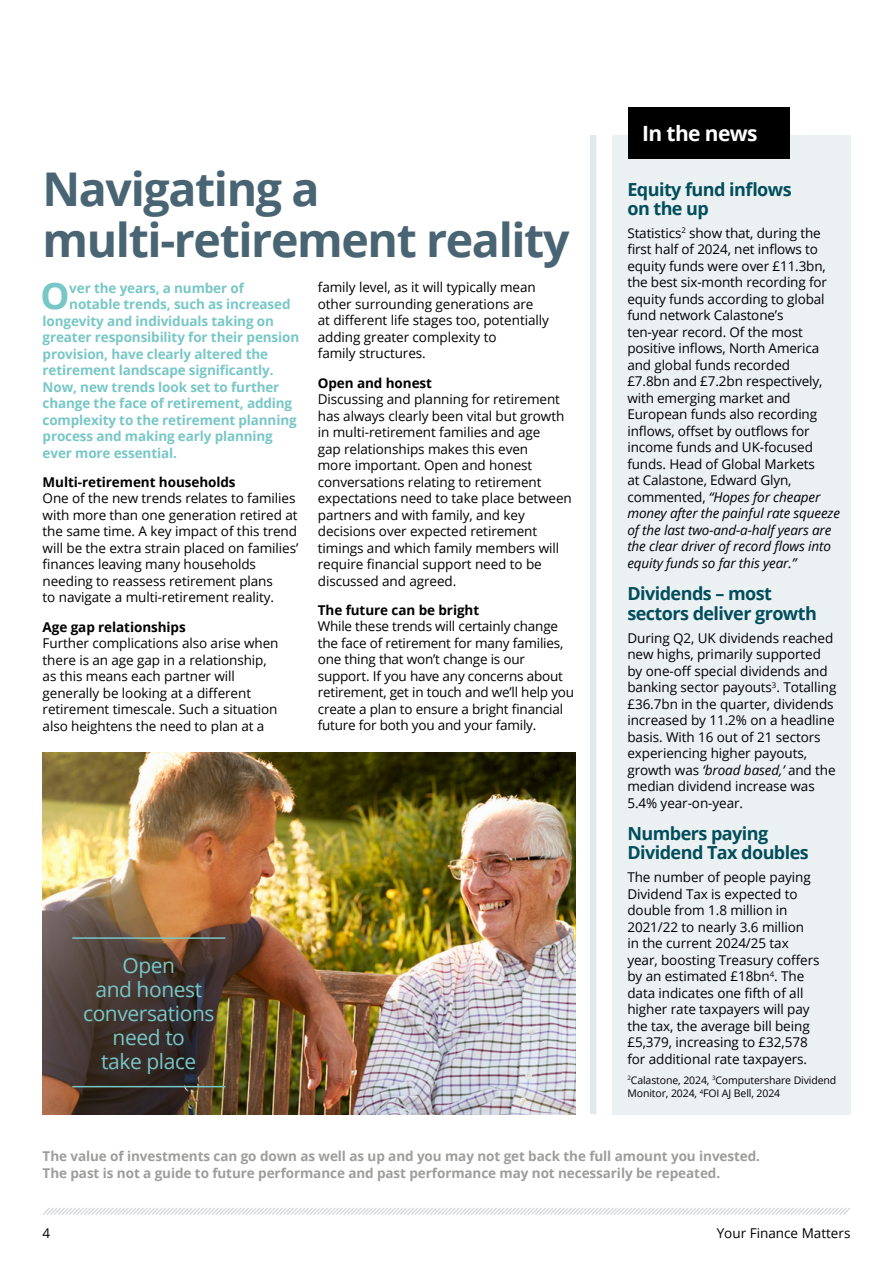
<style>
.page{position:relative;width:893px;height:1263px;background:#fff}
.page>*{position:absolute;margin:0;border:0;box-sizing:border-box;transform-origin:0 0}
.t1{font:700 46.5px/51.2px "Open Sans";letter-spacing:-.03em;color:#496573}
.t2{font:700 36.6px "Open Sans";color:#78c7c7}
.t3{font:21px/24px "Open Sans";letter-spacing:-.02em;color:#78c7c7;text-align:center}
.t4{font:700 21px "Open Sans";letter-spacing:-.03em;color:#fff}
.t5{font:700 18px/19.5px "Open Sans";letter-spacing:-.03em;color:#004e5b}
.t6{font:13.5px/16.5px "Open Sans";letter-spacing:-.005em;color:#000}
.t7{font:700 13.5px "Open Sans";letter-spacing:-.01em;color:#78c7c7}
.t8{font:700 13.5px/16.5px "Open Sans";letter-spacing:-.005em;color:#9d9d9c}
.t9{font:700 13.5px "Open Sans";letter-spacing:-.005em;color:#000}
.t10{font:10.5px/13.5px "Open Sans";letter-spacing:-.01em;color:#000}
.s1{font-style:italic}
</style>
<div class="page">
<svg style="left:43px;top:1208px;width:807px;height:7px"></svg>
<img style="left:43px;top:753px;width:532px;height:361px">
<div style="left:612px;top:135px;width:238px;height:979px;background:#ebf0f3"></div>
<div style="left:628px;top:107px;width:162px;height:52px;background:#000"></div>
<div style="left:590px;top:135px;width:6px;height:979px;background:#e2e9ed"></div>
<hr style="left:72px;top:937px;width:153px;height:2px;background:#78c7c7">
<hr style="left:72px;top:1086px;width:153px;height:1px;background:#78c7c7">
<h1 class="t1" style="left:43px;top:162px;width:528px">Navigating a multi-retirement reality</h1>
<h2 class="t2" style="left:40px;top:270px;width:31px">O</h2>
<p class="t7" style="left:69px;top:278px;width:176px">ver the years, a number of</p>
<p class="t7" style="left:69px;top:295px;width:223px">notable trends, such as increased</p>
<p class="t7" style="left:43px;top:311px;width:233px">longevity and individuals taking on</p>
<p class="t7" style="left:43px;top:328px;width:258px">greater responsibility for their pension</p>
<p class="t7" style="left:43px;top:344px;width:227px">provision, have clearly altered the</p>
<p class="t7" style="left:43px;top:361px;width:232px">retirement landscape significantly.</p>
<p class="t7" style="left:43px;top:377px;width:238px">Now, new trends look set to further</p>
<p class="t7" style="left:43px;top:394px;width:251px">change the face of retirement, adding</p>
<p class="t7" style="left:43px;top:410px;width:256px">complexity to the retirement planning</p>
<p class="t7" style="left:43px;top:427px;width:232px">process and making early planning</p>
<p class="t7" style="left:43px;top:443px;width:136px">ever more essential.</p>
<p class="t9" style="left:43px;top:472px;width:194px">Multi-retirement households</p>
<p class="t6" style="left:43px;top:490px;width:257px">One of the new trends relates to families with more than one generation retired at the same time. A key impact of this trend will be the extra strain placed on families’ finances leaving many households needing to reassess retirement plans<br>to navigate a multi-retirement reality.</p>
<p class="t9" style="left:43px;top:617px;width:145px">Age gap relationships</p>
<p class="t6" style="left:43px;top:634px;width:237px">Further complications also arise when there is an age gap in a relationship, as this means each partner will generally be looking at a different retirement timescale. Such a situation also heightens the need to plan at a</p>
<p class="t6" style="left:318px;top:279px;width:233px">family level, as it will typically mean other surrounding generations are at different life stages too, potentially adding greater complexity to<br>family structures.</p>
<p class="t9" style="left:318px;top:373px;width:116px">Open and honest</p>
<p class="t6" style="left:318px;top:391px;width:256px">Discussing and planning for retirement has always clearly been vital but growth in multi-retirement families and age<br>gap relationships makes this even<br>more important. Open and honest conversations relating to retirement expectations need to take place between partners and with family, and key decisions over expected retirement timings and which family members will require financial support need to be discussed and agreed.</p>
<p class="t9" style="left:318px;top:600px;width:163px">The future can be bright</p>
<p class="t6" style="left:318px;top:618px;width:258px">While these trends will certainly change the face of retirement for many families, one thing that won’t change is our support. If you have any concerns about retirement, get in touch and we’ll help you create a plan to ensure a bright financial future for both you and your family.</p>
<h3 class="t3" style="left:83px;top:953px;width:133px">Open<br>and honest conversations need to<br>take place</h3>
<h3 class="t4" style="left:642px;top:119px;width:117px">In the news</h3>
<h3 class="t5" style="left:627px;top:179px;width:166px">Equity fund inflows on the up</h3>
<p class="t6" style="left:627px;top:224px;width:214px">Statistics<sup>2</sup> show that, during the first half of 2024, net inflows to equity funds were over £11.3bn, the best six-month recording for equity funds according to global fund network Calastone’s<br>ten-year record. Of the most positive inflows, North America and global funds recorded<br>£7.8bn and £7.2bn respectively, with emerging market and<br>European funds also recording inflows, offset by outflows for income funds and UK-focused funds. Head of Global Markets<br>at Calastone, Edward Glyn, commented, <span class="s1">“Hopes for cheaper money after the painful rate squeeze of the last two-and-a-half years are the clear driver of record flows into equity funds so far this year.”</span></p>
<h3 class="t5" style="left:627px;top:583px;width:191px">Dividends – most sectors deliver growth</h3>
<p class="t6" style="left:627px;top:629px;width:211px">During Q2, UK dividends reached new highs, primarily supported by one-off special dividends and banking sector payouts<sup>3</sup>. Totalling £36.7bn in the quarter, dividends increased by 11.2% on a headline basis. With 16 out of 21 sectors experiencing higher payouts, growth was <span class="s1">‘broad based,’</span> and the median dividend increase was<br>5.4% year-on-year.</p>
<h3 class="t5" style="left:627px;top:823px;width:183px">Numbers paying<br>Dividend Tax doubles</h3>
<p class="t6" style="left:627px;top:869px;width:194px">The number of people paying<br>Dividend Tax is expected to double from 1.8 million in<br>2021/22 to nearly 3.6 million<br>in the current 2024/25 tax year, boosting Treasury coffers by an estimated £18bn<sup>4</sup>. The data indicates one fifth of all higher rate taxpayers will pay the tax, the average bill being £5,379, increasing to £32,578 for additional rate taxpayers.</p>
<p class="t10" style="left:627px;top:1073px;width:210px"><sup>2</sup>Calastone, 2024, <sup>3</sup>Computershare Dividend<br>Monitor, 2024, <sup>4</sup>FOI AJ Bell, 2024</p>
<p class="t8" style="left:43px;top:1148px;width:719px">The value of investments can go down as well as up and you may not get back the full amount you invested.<br>The past is not a guide to future performance and past performance may not necessarily be repeated.</p>
<p class="t6" style="left:43px;top:1224px;width:9px">4</p>
<p class="t6" style="left:717px;top:1224px;width:135px">Your Finance Matters</p>
</div>
